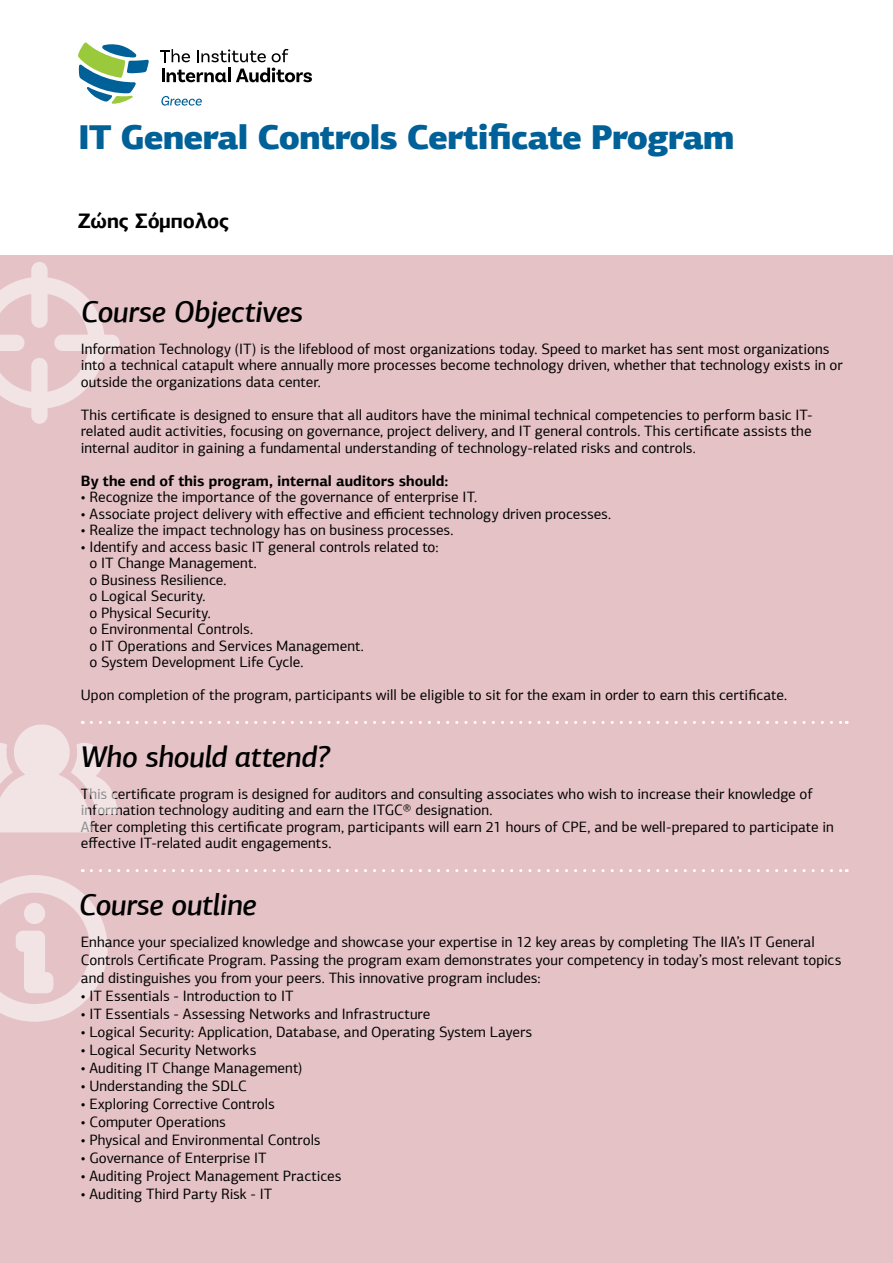
<style>
.page{position:relative;width:893px;height:1263px;background:#fff}
.page>*{position:absolute;margin:0;border:0;box-sizing:border-box;transform-origin:0 0}
.t1{font:900 34.5px "PF Agora Sans Pro";letter-spacing:-.025em;color:#006198}
.t2{font:italic 500 30px "PF Agora Sans Pro";letter-spacing:-.015em;color:#000}
.t3{font:700 21px "PF Agora Sans Pro";color:#000}
.t4{font:15px/16.5px "PF Agora Sans Pro";color:#000}
.t5{font:700 15px "PF Agora Sans Pro";color:#000}
</style>
<div class="page">
<div style="left:0;top:255px;width:893px;height:1008px;background:#e4c2c6"></div>
<img style="left:0;top:875px;width:108px;height:147px">
<svg style="left:78px;top:43px;width:71px;height:61px"></svg>
<svg style="left:197px;top:49px;width:69px;height:13px"></svg>
<svg style="left:160px;top:49px;width:30px;height:13px"></svg>
<svg style="left:272px;top:49px;width:16px;height:13px"></svg>
<svg style="left:162px;top:69px;width:64px;height:13px"></svg>
<hr style="left:228px;top:68px;width:3px;height:14px;background:#000">
<svg style="left:236px;top:68px;width:76px;height:14px"></svg>
<svg style="left:161px;top:96px;width:41px;height:10px"></svg>
<img style="left:0;top:262px;width:120px;height:162px">
<svg style="left:91px;top:869px;width:756px;height:3px"></svg>
<svg style="left:126px;top:721px;width:721px;height:3px"></svg>
<img style="left:0;top:721px;width:121px;height:112px">
<h1 class="t1" style="left:78px;top:115px;width:658px">IT General Controls Certificate Program</h1>
<h3 class="t3" style="left:78px;top:208px;width:153px">Ζώης Σόμπολος</h3>
<h2 class="t2" style="left:81px;top:293px;width:224px">Course Objectives</h2>
<p class="t4" style="left:81px;top:340px;width:763px">Information Technology (IT) is the lifeblood of most organizations today. Speed to market has sent most organizations into a technical catapult where annually more processes become technology driven, whether that technology exists in or outside the organizations data center.</p>
<p class="t4" style="left:81px;top:406px;width:733px;text-align:justify">This certificate is designed to ensure that all auditors have the minimal technical competencies to perform basic IT&shy;related audit activities, focusing on governance, project delivery, and IT general controls. This certificate assists the internal auditor in gaining a fundamental understanding of technology-related risks and controls.</p>
<p class="t5" style="left:81px;top:471px;width:369px">By the end of this program, internal auditors should:</p>
<p class="t4" style="left:81px;top:489px;width:398px">• Recognize the importance of the governance of enterprise IT.</p>
<p class="t4" style="left:81px;top:505px;width:532px">• Associate project delivery with effective and efficient technology driven processes.</p>
<p class="t4" style="left:81px;top:522px;width:374px">• Realize the impact technology has on business processes.</p>
<p class="t4" style="left:89px;top:538px;width:351px;text-indent:-9px">• Identify and access basic IT general controls related to: o IT Change Management.<br>o Business Resilience.<br>o Logical Security.<br>o Physical Security.<br>o Environmental Controls.<br>o IT Operations and Services Management.<br>o System Development Life Cycle.</p>
<p class="t4" style="left:81px;top:687px;width:708px">Upon completion of the program, participants will be eligible to sit for the exam in order to earn this certificate.</p>
<h2 class="t2" style="left:81px;top:738px;width:251px">Who should attend?</h2>
<p class="t4" style="left:81px;top:786px;width:755px">This certificate program is designed for auditors and consulting associates who wish to increase their knowledge of information technology auditing and earn the ITGC® designation.<br>After completing this certificate program, participants will earn 21 hours of CPE, and be well-prepared to participate in effective IT-related audit engagements.</p>
<h2 class="t2" style="left:79px;top:886px;width:180px">Course outline</h2>
<p class="t4" style="left:81px;top:933px;width:762px;line-height:18px">Enhance your specialized knowledge and showcase your expertise in 12 key areas by completing The IIA’s IT General<br>Controls Certificate Program. Passing the program exam demonstrates your competency in today’s most relevant topics and distinguishes you from your peers. This innovative program includes:</p>
<p class="t4" style="left:81px;top:988px;width:214px">• IT Essentials - Introduction to IT</p>
<p class="t4" style="left:81px;top:1006px;width:351px">• IT Essentials - Assessing Networks and Infrastructure</p>
<p class="t4" style="left:81px;top:1024px;width:453px">• Logical Security: Application, Database, and Operating System Layers</p>
<p class="t4" style="left:81px;top:1042px;width:177px">• Logical Security Networks</p>
<p class="t4" style="left:81px;top:1060px;width:223px">• Auditing IT Change Management)</p>
<p class="t4" style="left:81px;top:1078px;width:168px">• Understanding the SDLC</p>
<p class="t4" style="left:81px;top:1096px;width:195px">• Exploring Corrective Controls</p>
<p class="t4" style="left:81px;top:1114px;width:147px">• Computer Operations</p>
<p class="t4" style="left:81px;top:1132px;width:241px">• Physical and Environmental Controls</p>
<p class="t4" style="left:81px;top:1150px;width:187px">• Governance of Enterprise IT</p>
<p class="t4" style="left:81px;top:1168px;width:262px">• Auditing Project Management Practices</p>
<p class="t4" style="left:81px;top:1186px;width:193px">• Auditing Third Party Risk - IT</p>
</div>
